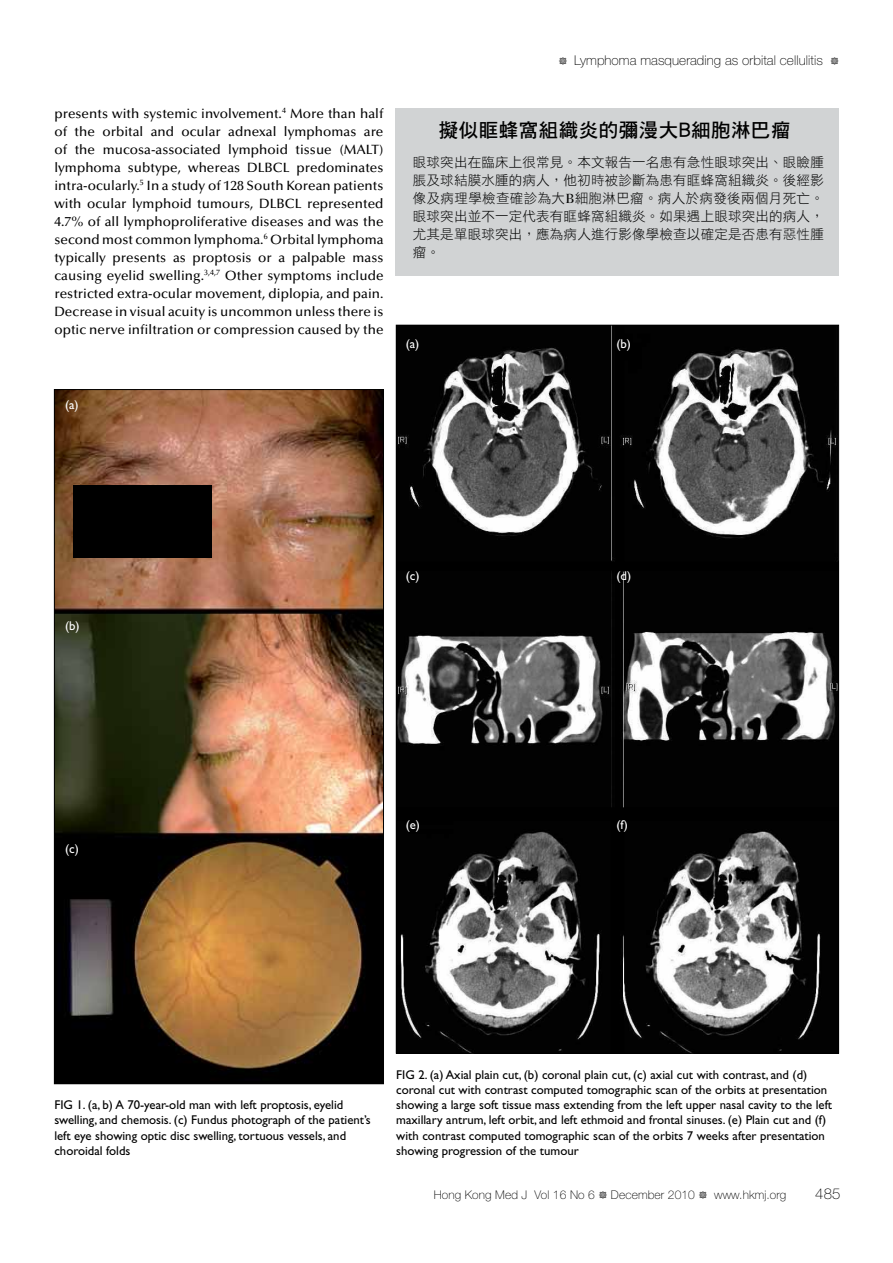
<style>
.page{position:relative;width:893px;height:1263px;background:#fff}
.page>*{position:absolute;margin:0;border:0;box-sizing:border-box;transform-origin:0 0}
.t1{font:19.5px "DF Hei HK W7";letter-spacing:.025em;color:#000}
.t2{font:100 15px "Helvetica Neue";color:#000}
.t3{font:500 13.5px/18px "Optima";letter-spacing:.005em;color:#000;text-align:justify}
.t4{font:13.5px/18px "DF Hei HK W3";letter-spacing:.015em;color:#000;text-align:justify}
.t5{font:100 13.5px "Helvetica Neue";letter-spacing:.005em;color:#000}
.t6{font:12.75px/15.3px "Gill Sans";color:#000}
.t7{font:12.75px "Gill Sans";color:#fff}
.t8{font:100 12px "Helvetica Neue";letter-spacing:.01em;color:#000}
.s1{font-family:"Type Embellishments One Let Plain";font-weight:400;font-size:12px}
.s2{font-family:"Fairfield LH";font-weight:500}
.s3{font-family:"Type Embellishments One Let Plain";font-weight:400}
</style>
<div class="page">
<div style="left:396px;top:108px;width:443px;height:168px;background:#d1d3d4"></div>
<img style="left:56px;top:391px;width:326px;height:691px">
<img style="left:398px;top:327px;width:439px;height:724px">
<div style="left:73px;top:485px;width:138px;height:73px;background:#000"></div>
<p class="t3" style="left:54px;top:105px;width:331px">presents with systemic involvement.<sup>4</sup> More than half of the orbital and ocular adnexal lymphomas are of the mucosa-associated lymphoid tissue (MALT) lymphoma subtype, whereas DLBCL predominates intra-ocularly.<sup>5</sup> In a study of 128 South Korean patients with ocular lymphoid tumours, DLBCL represented 4.7% of all lymphoproliferative diseases and was the second most common lymphoma.<sup>6</sup> Orbital lymphoma typically presents as proptosis or a palpable mass causing eyelid swelling.<sup>3,4,7</sup> Other symptoms include restricted extra-ocular movement, diplopia, and pain.<br>Decrease in visual acuity is uncommon unless there is optic nerve infiltration or compression caused by the</p>
<p class="t7" style="left:65px;top:398px;width:15px">(a)</p>
<p class="t5" style="left:558px;top:53px;width:282px"><span class="s1">#</span> Lymphoma masquerading as orbital cellulitis <span class="s1">#</span></p>
<h1 class="t1" style="left:439px;top:120px;width:353px">擬似眶蜂窩組織炎的彌漫大B細胞淋巴瘤</h1>
<p class="t4" style="left:413px;top:153px;width:413px">眼球突出在臨床上很常見。本文報告一名患有急性眼球突出、眼瞼腫脹及球結膜水腫的病人，他初時被診斷為患有眶蜂窩組織炎。後經影像及病理學檢查確診為大<span class="s2">B</span>細胞淋巴瘤。病人於病發後兩個月死亡。眼球突出並不一定代表有眶蜂窩組織炎。如果遇上眼球突出的病人，尤其是單眼球突出，應為病人進行影像學檢查以確定是否患有惡性腫瘤。</p>
<p class="t7" style="left:406px;top:336px;width:15px">(a)</p>
<p class="t7" style="left:616px;top:336px;width:16px">(b)</p>
<p class="t7" style="left:65px;top:618px;width:16px">(b)</p>
<p class="t7" style="left:406px;top:569px;width:15px">(c)</p>
<p class="t7" style="left:616px;top:569px;width:16px">(d)</p>
<p class="t7" style="left:65px;top:841px;width:15px">(c)</p>
<p class="t7" style="left:406px;top:818px;width:16px">(e)</p>
<p class="t7" style="left:616px;top:818px;width:13px">(f)</p>
<p class="t6" style="left:54px;top:1097px;width:318px">FIG 1. (a, b) A 70-year-old man with left proptosis, eyelid swelling, and chemosis. (c) Fundus photograph of the patient’s left eye showing optic disc swelling, tortuous vessels, and choroidal folds</p>
<p class="t6" style="left:396px;top:1067px;width:437px">FIG 2. (a) Axial plain cut, (b) coronal plain cut, (c) axial cut with contrast, and (d) coronal cut with contrast computed tomographic scan of the orbits at presentation showing a large soft tissue mass extending from the left upper nasal cavity to the left maxillary antrum, left orbit, and left ethmoid and frontal sinuses. (e) Plain cut and (f) with contrast computed tomographic scan of the orbits 7 weeks after presentation showing progression of the tumour</p>
<p class="t8" style="left:434px;top:1188px;width:354px">Hong Kong Med J Vol 16 No 6 <span class="s3">#</span> December 2010 <span class="s3">#</span> www.hkmj.org</p>
<p class="t2" style="left:815px;top:1186px;width:27px">485</p>
</div>
